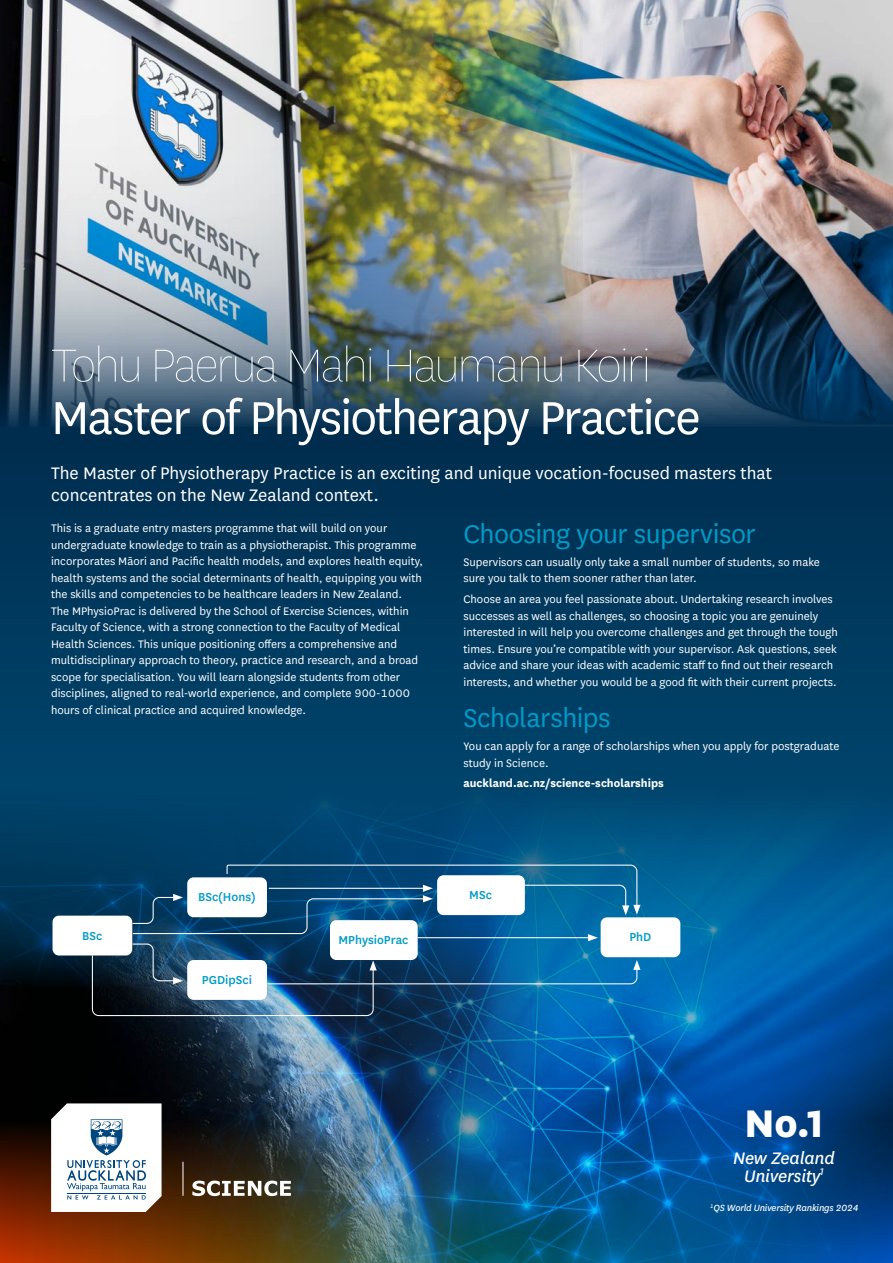
<style>
.page{position:relative;width:893px;height:1263px;background:#fff}
.page>*{position:absolute;margin:0;border:0;box-sizing:border-box;transform-origin:0 0}
.t1{font:54px "National";letter-spacing:-.035em;color:#fff}
.t2{font:100 54px "National";letter-spacing:-.04em;color:#fff}
.t3{font:800 45px "National";color:#fff}
.t4{font:30px "National";letter-spacing:-.015em;color:#009ac7}
.t5{font:19.5px/22.5px "National";color:#fff}
.t6{font:italic 19.5px/18px "National";letter-spacing:-.01em;color:#fff;text-align:center}
.t7{font:500 13.5px "National";color:#009ac7}
.t8{font:12.75px/16.5px "National";color:#fff}
.t9{font:700 12.75px "National";color:#fff}
.t10{font:italic 10.5px "National";letter-spacing:-.02em;color:#fff}
</style>
<div class="page">
<svg style="left:0;top:427px;width:893px;height:363px;background:#00385c"></svg>
<img style="left:0;top:790px;width:893px;height:330px">
<img style="left:0;top:904px;width:559px;height:216px">
<img style="left:0;top:1120px;width:893px;height:143px">
<div style="left:53px;top:916px;width:79px;height:39px;background:#fff;border-radius:6px"></div>
<div style="left:601px;top:917px;width:79px;height:40px;background:#fff;border-radius:6px"></div>
<img style="left:583px;top:0;width:310px;height:427px">
<img style="left:0;top:0;width:583px;height:427px">
<svg style="left:91px;top:864px;width:549px;height:152px"></svg>
<hr style="left:182px;top:1162px;width:1px;height:34px;background:#fff">
<svg style="left:192px;top:1180px;width:99px;height:16px"></svg>
<svg style="left:51px;top:1103px;width:111px;height:109px"></svg>
<h1 class="t2" style="left:51px;top:333px;width:602px">Tohu Paerua Mahi Haumanu Koiri</h1>
<h1 class="t1" style="left:51px;top:382px;width:651px">Master of Physiotherapy Practice</h1>
<h3 class="t5" style="left:51px;top:461px;width:722px">The Master of Physiotherapy Practice is an exciting and unique vocation-focused masters that concentrates on the New Zealand context.</h3>
<p class="t8" style="left:51px;top:519px;width:374px">This is a graduate entry masters programme that will build on your undergraduate knowledge to train as a physiotherapist. This programme incorporates Māori and Pacific health models, and explores health equity, health systems and the social determinants of health, equipping you with the skills and competencies to be healthcare leaders in New Zealand.<br>The MPhysioPrac is delivered by the School of Exercise Sciences, within Faculty of Science, with a strong connection to the Faculty of Medical Health Sciences. This unique positioning offers a comprehensive and multidisciplinary approach to theory, practice and research, and a broad scope for specialisation. You will learn alongside students from other disciplines, aligned to real-world experience, and complete 900-1000 hours of clinical practice and acquired knowledge.</p>
<h3 class="t4" style="left:463px;top:514px;width:294px">Choosing your supervisor</h3>
<p class="t8" style="left:463px;top:553px;width:358px">Supervisors can usually only take a small number of students, so make sure you talk to them sooner rather than later.</p>
<p class="t8" style="left:463px;top:590px;width:376px">Choose an area you feel passionate about. Undertaking research involves successes as well as challenges, so choosing a topic you are genuinely interested in will help you overcome challenges and get through the tough times. Ensure you’re compatible with your supervisor. Ask questions, seek advice and share your ideas with academic staff to find out their research interests, and whether you would be a good fit with their current projects.</p>
<h3 class="t4" style="left:463px;top:698px;width:149px">Scholarships</h3>
<p class="t8" style="left:463px;top:737px;width:378px">You can apply for a range of scholarships when you apply for postgraduate study in Science.</p>
<p class="t9" style="left:463px;top:774px;width:202px">auckland.ac.nz/science-scholarships</p>
<p class="t7" style="left:82px;top:926px;width:22px">BSc</p>
<p class="t7" style="left:198px;top:888px;width:59px">BSc(Hons)</p>
<p class="t7" style="left:202px;top:970px;width:52px">PGDipSci</p>
<p class="t7" style="left:469px;top:886px;width:24px">MSc</p>
<p class="t7" style="left:338px;top:931px;width:72px">MPhysioPrac</p>
<p class="t7" style="left:629px;top:928px;width:24px">PhD</p>
<h2 class="t3" style="left:744px;top:1091px;width:82px">No.1</h2>
<h3 class="t6" style="left:733px;top:1148px;width:103px">New Zealand<br>University<sup>1</sup></h3>
<p class="t10" style="left:710px;top:1201px;width:150px"><sup>1</sup>QS World University Rankings 2024</p>
</div>
